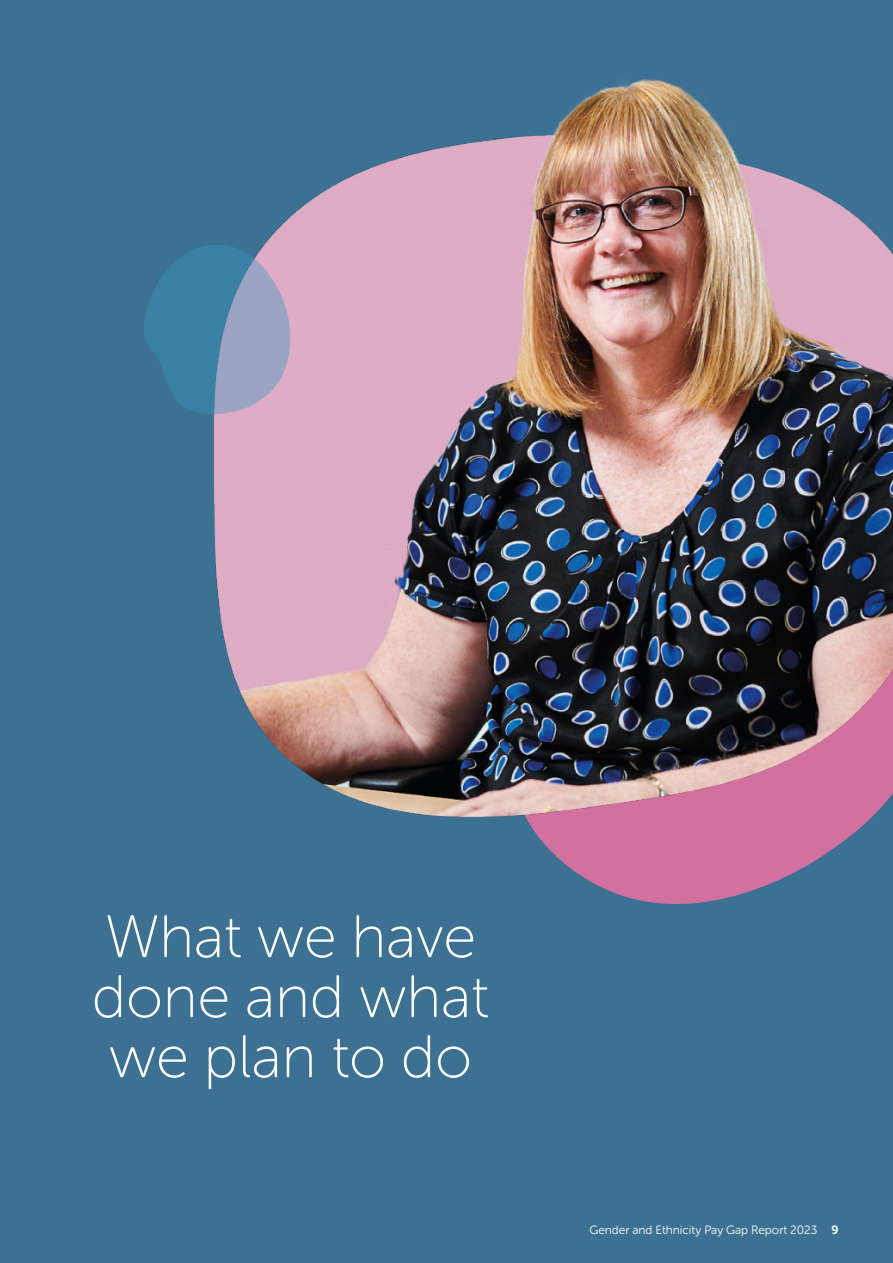
<style>
.page{position:relative;width:893px;height:1263px;background:#3c7194}
.page>*{position:absolute;margin:0;border:0;box-sizing:border-box;transform-origin:0 0}
.t1{font:60px/60px "Museo Sans Rounded 100";color:#fff}
.t2{font:12px "Museo Sans Rounded 300";color:#fff}
.t3{font:12px "Museo Sans Rounded 700";color:#fff}
</style>
<div class="page">
<svg style="left:531px;top:827px;width:330px;height:77px;fill:#d2709f"></svg>
<img style="left:213px;top:79px;width:680px;height:748px">
<svg style="left:144px;top:244px;width:153px;height:177px"></svg>
<p class="t1" style="left:92px;top:907px;width:399px">What we have done and what we plan to do</p>
<p class="t2" style="left:589px;top:1223px;width:230px">Gender and Ethnicity Pay Gap Report 2023</p>
<p class="t3" style="left:832px;top:1223px;width:9px">9</p>
</div>
